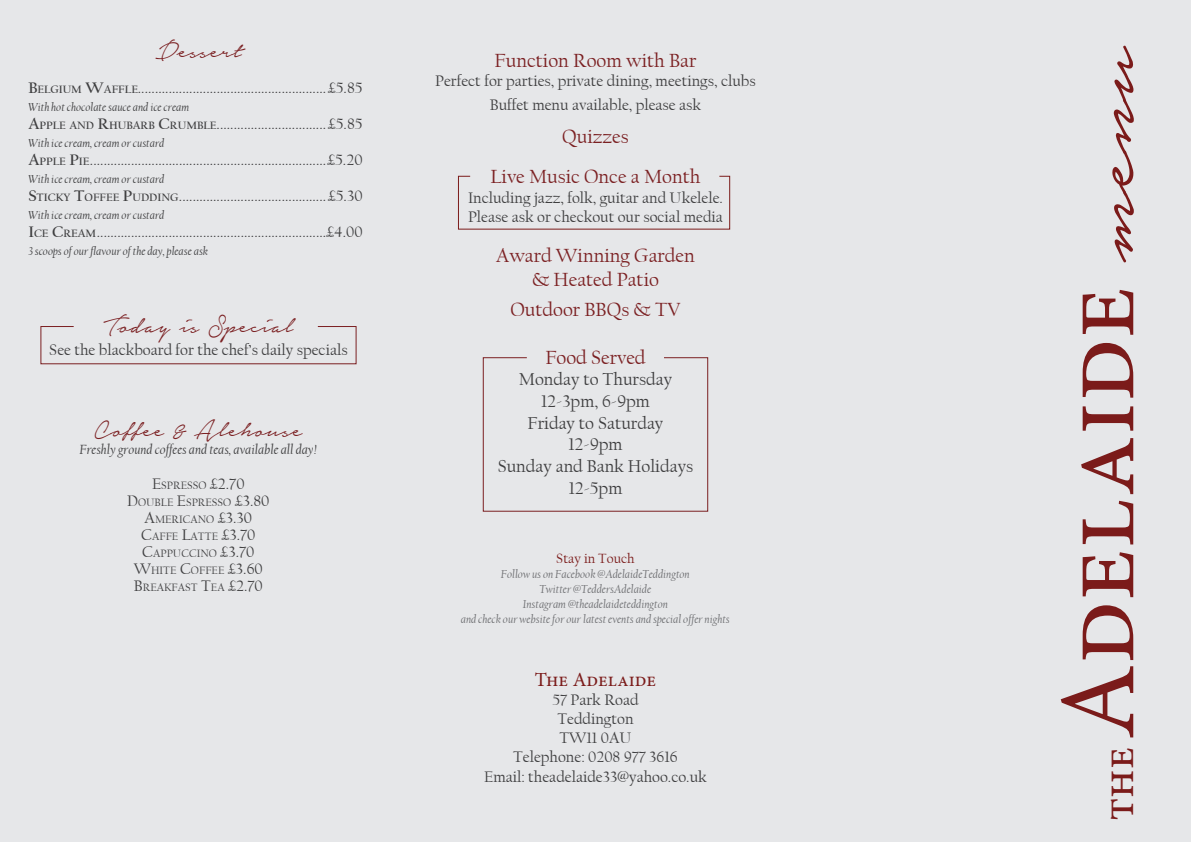
<style>
.page{position:relative;width:1191px;height:842px;background:#e6e7e9}
.page>*{position:absolute;margin:0;border:0;box-sizing:border-box;transform-origin:0 0}
.t1{font:109px "Minion Pro";color:#7b1b1a}
.t2{font:46px "Minion Pro";color:#7b1b1a}
.t3{font:32px "Notera Personal Use Only";color:#7b2022}
.t4{font:20px/40px "Californian FB";color:#7b2022;text-align:center}
.t5{font:20px "Minion Pro";color:#7b1b1a}
.t6{font:18px/21.6px "Californian FB";color:#3e3e3f;text-align:center}
.t7{font:16px "Californian FB";color:#3e3e3f}
.t8{font:16px/19.2px "Californian FB";color:#3e3e3f;text-align:center}
.t9{font:italic 14px "Californian FB";color:#3e3e3f}
.t10{font:14px "Californian FB";color:#7b1b1a}
.t11{font:italic 12px "Californian FB";color:#3e3e3f}
.t12{font:italic 12px/15px "Californian FB";color:#6c6d70;text-align:center}
.t13{font:11.2px/17px "Californian FB";color:#3e3e3f;text-align:center}
.s1{font-weight:700}
.s2{font-weight:700;font-size:11.2px}
.s3{font-style:inherit}
.s4{font-size:16px}
.s5{font-family:"Notera Personal Use Only";font-size:114px}
</style>
<div class="page">
<svg style="left:482px;top:357px;width:226px;height:155px"></svg>
<svg style="left:40px;top:326px;width:317px;height:39px"></svg>
<svg style="left:458px;top:175px;width:272px;height:55px"></svg>
<h3 class="t3" style="left:155px;top:34px;width:88px">Dessert</h3>
<p class="t7" style="left:28px;top:79px;width:336px"><span class="s1">B</span><span class="s2">ELGIUM</span> <span class="s1">W</span><span class="s2">AFFLE</span>.......................................................<span class="s3">£5.85</span></p>
<p class="t11" style="left:28px;top:100px;width:162px">With hot chocolate sauce and ice cream</p>
<p class="t7" style="left:28px;top:115px;width:336px"><span class="s1">A</span><span class="s2">PPLE AND</span> <span class="s1">R</span><span class="s2">HUBARB</span> <span class="s1">C</span><span class="s2">RUMBLE</span>................................<span class="s3">£5.85</span></p>
<p class="t11" style="left:28px;top:136px;width:137px">With ice cream, cream or custard</p>
<p class="t7" style="left:28px;top:151px;width:336px"><span class="s1">A</span><span class="s2">PPLE</span> <span class="s1">P</span><span class="s2">IE</span>.....................................................................<span class="s3">£5.20</span></p>
<p class="t11" style="left:28px;top:172px;width:137px">With ice cream, cream or custard</p>
<p class="t7" style="left:28px;top:187px;width:336px"><span class="s1">S</span><span class="s2">TICKY</span> <span class="s1">T</span><span class="s2">OFFEE</span> <span class="s1">P</span><span class="s2">UDDING</span>...........................................<span class="s3">£5.30</span></p>
<p class="t11" style="left:28px;top:208px;width:137px">With ice cream, cream or custard</p>
<p class="t7" style="left:28px;top:223px;width:336px"><span class="s1">I</span><span class="s2">CE</span> <span class="s1">C</span><span class="s2">REAM</span>...................................................................<span class="s3">£4.00</span></p>
<p class="t11" style="left:28px;top:244px;width:181px">3 scoops of our flavour of the day, please ask</p>
<h3 class="t3" style="left:104px;top:309px;width:191px">Today is Special</h3>
<p class="t8" style="left:49px;top:340px;width:300px">See the blackboard for the chef’s daily specials</p>
<h3 class="t3" style="left:95px;top:413px;width:209px">Coffee &amp; Alehouse</h3>
<p class="t9" style="left:79px;top:441px;width:239px">Freshly ground coffees and teas, available all day!</p>
<p class="t13" style="left:127px;top:477px;width:144px"><span class="s4">E</span>SPRESSO <span class="s4">£2.70<br>D</span>OUBLE <span class="s4">E</span>SPRESSO <span class="s4">£3.80<br>A</span>MERICANO <span class="s4">£3.30<br>C</span>AFFE <span class="s4">L</span>ATTE <span class="s4">£3.70<br>C</span>APPUCCINO <span class="s4">£3.70<br>W</span>HITE <span class="s4">C</span>OFFEE <span class="s4">£3.60<br>B</span>REAKFAST <span class="s4">T</span>EA <span class="s4">£2.70</span></p>
<p class="t4" style="left:494px;top:41px;width:203px">Function Room with Bar</p>
<p class="t8" style="left:435px;top:69px;width:322px;line-height:24px">Perfect for parties, private dining, meetings, clubs<br>Buffet menu available, please ask</p>
<p class="t4" style="left:490px;top:117px;width:211px">Quizzes<br>Live Music Once a Month</p>
<p class="t8" style="left:468px;top:188px;width:256px;text-align:left">Including jazz, folk, guitar and Ukelele.<br>Please ask or checkout our social media</p>
<p class="t4" style="left:496px;top:244px;width:200px;line-height:24px">Award Winning Garden &amp; Heated Patio</p>
<p class="t4" style="left:510px;top:290px;width:172px">Outdoor BBQs &amp; TV</p>
<p class="t4" style="left:545px;top:338px;width:102px">Food Served</p>
<p class="t6" style="left:498px;top:369px;width:197px">Monday to Thursday<br>12-3pm, 6-9pm<br>Friday to Saturday<br>12-9pm<br>Sunday and Bank Holidays<br>12-5pm</p>
<p class="t10" style="left:556px;top:551px;width:80px">Stay in Touch</p>
<p class="t12" style="left:461px;top:567px;width:270px">Follow us on Facebook @AdelaideTeddington<br>Twitter @TeddersAdelaide<br>Instagram @theadelaideteddington<br>and check our website for our latest events and special offer nights</p>
<p class="t5" style="left:535px;top:666px;width:123px">The Adelaide</p>
<p class="t8" style="left:484px;top:690px;width:224px">57 Park Road<br>Teddington<br>TW11 0AU<br>Telephone: 0208 977 3616<br>Email: theadelaide33@yahoo.co.uk</p>
<h1 class="t1" style="left:1025px;top:740px;width:697px;rotate:-90deg">Adelaide <span class="s5">menu</span></h1>
<h2 class="t2" style="left:1087px;top:821px;width:76px;rotate:-90deg">the</h2>
</div>
